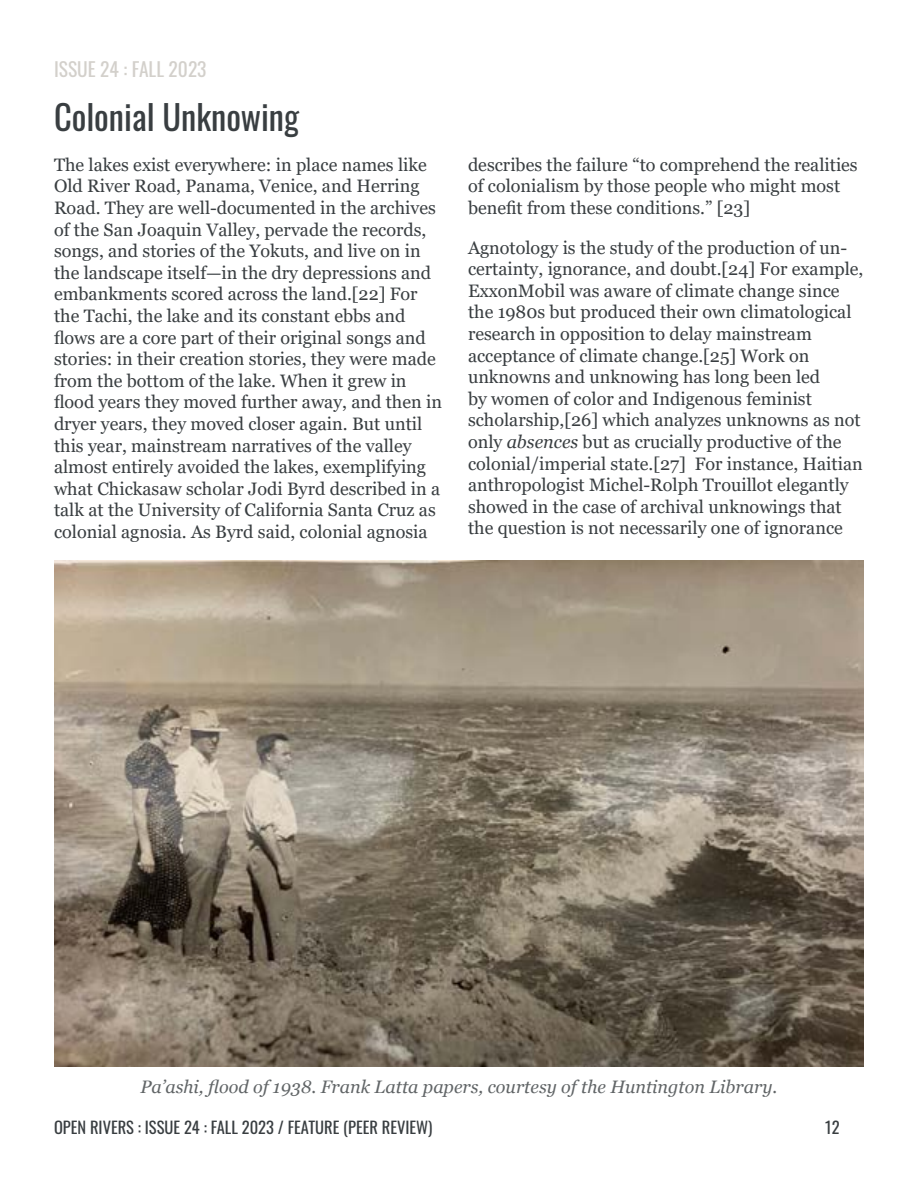
<style>
.page{position:relative;width:918px;height:1188px;background:#fff}
.page>*{position:absolute;margin:0;border:0;box-sizing:border-box;transform-origin:0 0}
.t1{font:34.5px "Oswald";color:#393e41}
.t2{font:19.5px "Oswald";color:#d3d0cb}
.t3{font:18px/21.6px "Georgia";color:#393e41}
.t4{font:italic 18px "Georgia";color:#616567}
.t5{font:16.5px "Oswald";color:#393e41}
.s1{font-style:italic}
</style>
<div class="page">
<img style="left:54px;top:561px;width:810px;height:505px">
<p class="t2" style="left:54px;top:52px;width:154px">ISSUE 24 : FALL 2023</p>
<h1 class="t1" style="left:54px;top:86px;width:247px">Colonial Unknowing</h1>
<p class="t3" style="left:54px;top:154px;width:390px">The lakes exist everywhere: in place names like Old River Road, Panama, Venice, and Herring Road. They are well-documented in the archives of the San Joaquin Valley, pervade the records, songs, and stories of the Yokuts, and live on in the landscape itself—in the dry depressions and embankments scored across the land.[22] For the Tachi, the lake and its constant ebbs and flows are a core part of their original songs and stories: in their creation stories, they were made from the bottom of the lake. When it grew in flood years they moved further away, and then in dryer years, they moved closer again. But until this year, mainstream narratives of the valley almost entirely avoided the lakes, exemplifying what Chickasaw scholar Jodi Byrd described in a talk at the University of California Santa Cruz as colonial agnosia. As Byrd said, colonial agnosia</p>
<p class="t3" style="left:468px;top:154px;width:391px">describes the failure “to comprehend the realities of colonialism by those people who might most benefit from these conditions.” [23]</p>
<p class="t3" style="left:468px;top:237px;width:397px">Agnotology is the study of the production of un&shy;certainty, ignorance, and doubt.[24] For example, ExxonMobil was aware of climate change since the 1980s but produced their own climatological research in opposition to delay mainstream acceptance of climate change.[25] Work on unknowns and unknowing has long been led<br>by women of color and Indigenous feminist scholarship,[26] which analyzes unknowns as not only <span class="s1">absences</span> but as crucially productive of the colonial/imperial state.[27] For instance, Haitian anthropologist Michel-Rolph Trouillot elegantly showed in the case of archival unknowings that the question is not necessarily one of ignorance</p>
<p class="t4" style="left:141px;top:1076px;width:638px">Pa’ashi, flood of 1938. Frank Latta papers, courtesy of the Huntington Library.</p>
<p class="t5" style="left:54px;top:1113px;width:380px">OPEN RIVERS : ISSUE 24 : FALL 2023 / FEATURE (PEER REVIEW)</p>
<p class="t5" style="left:825px;top:1113px;width:16px">12</p>
</div>
